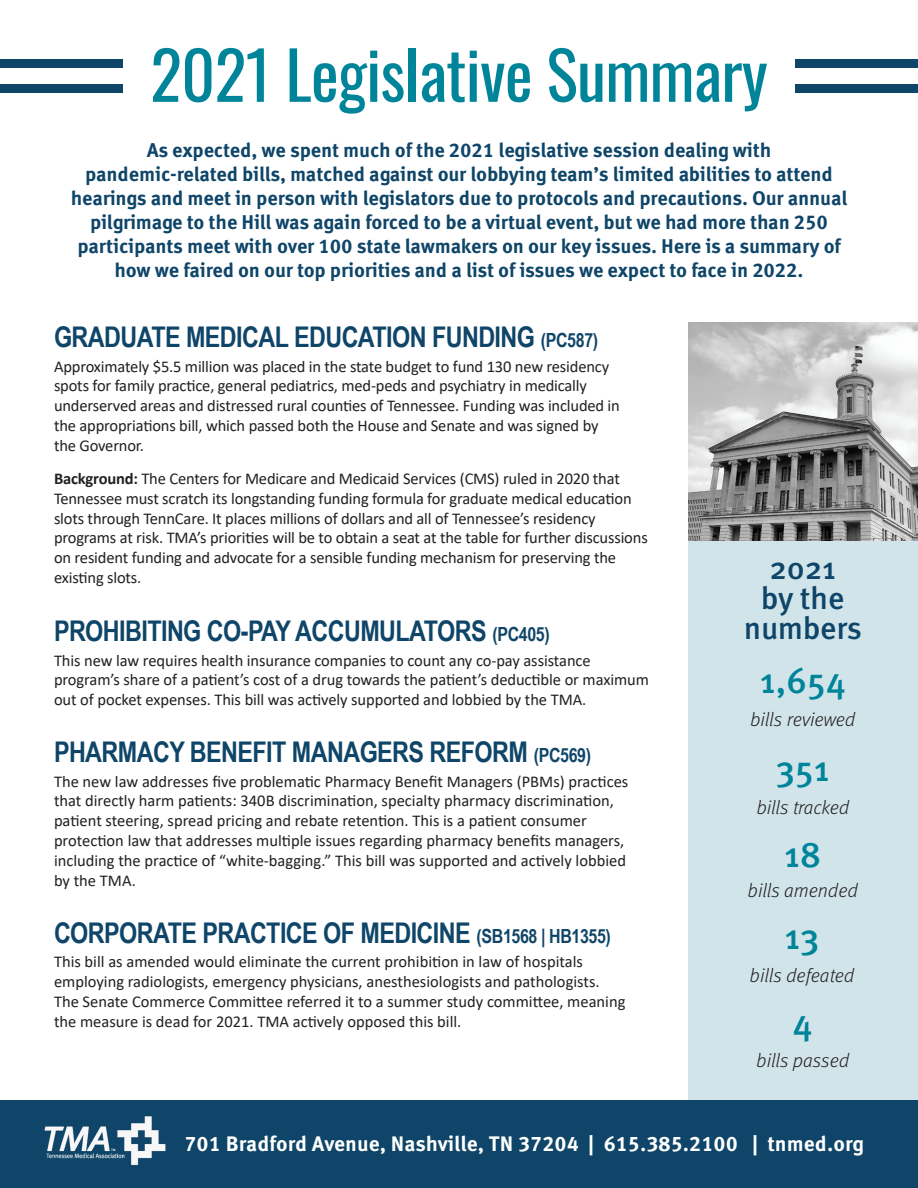
<style>
.page{position:relative;width:918px;height:1188px;background:#fff}
.page>*{position:absolute;margin:0;border:0;box-sizing:border-box;transform-origin:0 0}
.t1{font:66px "Oswald";letter-spacing:-.01em;color:#00849a}
.t2{font:500 36px "Meta Pro";color:#00849a}
.t3{font:500 31.5px/30px "Meta Pro";letter-spacing:-.01em;color:#0e4568;text-align:center}
.t4{font:700 28.5px "Arial Narrow";letter-spacing:-.02em;color:#0e4568}
.t5{font:700 21px "Meta Correspondence Pro";color:#fff}
.t6{font:700 19.8px/24px "Meta Correspondence Pro";letter-spacing:-.01em;color:#0e4568;text-align:center}
.t7{font:italic 300 19.35px "Meta Pro";color:#231f20}
.t8{font:16.5px/19.8px "Calibri";letter-spacing:-.01em;color:#231f20}
.s1{font-size:19.5px}
.s2{font-weight:700}
</style>
<div class="page">
<div style="left:0;top:84px;width:918px;height:9px;background:#0e4568"></div>
<div style="left:0;top:59px;width:918px;height:8px;background:#0e4568"></div>
<div style="left:123px;top:23px;width:672px;height:106px;background:#fff"></div>
<div style="left:688px;top:322px;width:230px;height:803px;background:#d0e4ea"></div>
<img style="left:688px;top:322px;width:230px;height:218px">
<div style="left:0;top:1100px;width:918px;height:88px;background:#0e4568"></div>
<img style="left:44px;top:1116px;width:122px;height:50px">
<h1 class="t1" style="left:150px;top:16px;width:619px">2021 Legislative Summary</h1>
<p class="t6" style="left:71px;top:137px;width:778px">As expected, we spent much of the 2021 legislative session dealing with pandemic-related bills, matched against our lobbying team’s limited abilities to attend hearings and meet in person with legislators due to protocols and precautions. Our annual pilgrimage to the Hill was again forced to be a virtual event, but we had more than 250 participants meet with over 100 state lawmakers on our key issues. Here is a summary of how we faired on our top priorities and a list of issues we expect to face in 2022.</p>
<h3 class="t4" style="left:54px;top:316px;width:546px">GRADUATE MEDICAL EDUCATION FUNDING <span class="s1">(PC587)</span></h3>
<p class="t8" style="left:54px;top:356px;width:567px">Approximately $5.5 million was placed in the state budget to fund 130 new residency spots for family practice, general pediatrics, med-peds and psychiatry in medically underserved areas and distressed rural counties of Tennessee. Funding was included in the appropriations bill, which passed both the House and Senate and was signed by the Governor.</p>
<p class="t8" style="left:54px;top:468px;width:595px"><span class="s2">Background:</span> The Centers for Medicare and Medicaid Services (CMS) ruled in 2020 that Tennessee must scratch its longstanding funding formula for graduate medical education slots through TennCare. It places millions of dollars and all of Tennessee’s residency programs at risk. TMA’s priorities will be to obtain a seat at the table for further discussions on resident funding and advocate for a sensible funding mechanism for preserving the existing slots.</p>
<h3 class="t4" style="left:54px;top:610px;width:497px">PROHIBITING CO-PAY ACCUMULATORS <span class="s1">(PC405)</span></h3>
<p class="t8" style="left:54px;top:650px;width:597px">This new law requires health insurance companies to count any co-pay assistance program’s share of a patient’s cost of a drug towards the patient’s deductible or maximum out of pocket expenses. This bill was actively supported and lobbied by the TMA.</p>
<h3 class="t4" style="left:54px;top:731px;width:539px">PHARMACY BENEFIT MANAGERS REFORM <span class="s1">(PC569)</span></h3>
<p class="t8" style="left:54px;top:771px;width:576px">The new law addresses five problematic Pharmacy Benefit Managers (PBMs) practices that directly harm patients: 340B discrimination, specialty pharmacy discrimination, patient steering, spread pricing and rebate retention. This is a patient consumer protection law that addresses multiple issues regarding pharmacy benefits managers, including the practice of “white-bagging.” This bill was supported and actively lobbied by the TMA.</p>
<h3 class="t4" style="left:54px;top:911px;width:558px">CORPORATE PRACTICE OF MEDICINE <span class="s1">(SB1568 | HB1355)</span></h3>
<p class="t8" style="left:54px;top:951px;width:573px">This bill as amended would eliminate the current prohibition in law of hospitals employing radiologists, emergency physicians, anesthesiologists and pathologists.<br>The Senate Commerce Committee referred it to a summer study committee, meaning the measure is dead for 2021. TMA actively opposed this bill.</p>
<h3 class="t3" style="left:744px;top:551px;width:119px">2021<br>by the numbers</h3>
<h2 class="t2" style="left:760px;top:653px;width:87px">1,654</h2>
<p class="t7" style="left:750px;top:705px;width:107px">bills reviewed</p>
<h2 class="t2" style="left:776px;top:741px;width:55px">351</h2>
<p class="t7" style="left:756px;top:793px;width:94px">bills tracked</p>
<h2 class="t2" style="left:784px;top:826px;width:39px">18</h2>
<p class="t7" style="left:748px;top:876px;width:112px">bills amended</p>
<h2 class="t2" style="left:784px;top:909px;width:37px">13</h2>
<p class="t7" style="left:750px;top:961px;width:106px">bills defeated</p>
<h2 class="t2" style="left:793px;top:995px;width:21px">4</h2>
<p class="t7" style="left:756px;top:1046px;width:94px">bills passed</p>
<p class="t5" style="left:184px;top:1127px;width:681px">701 Bradford Avenue, Nashville, TN 37204 | 615.385.2100 | tnmed.org</p>
</div>
